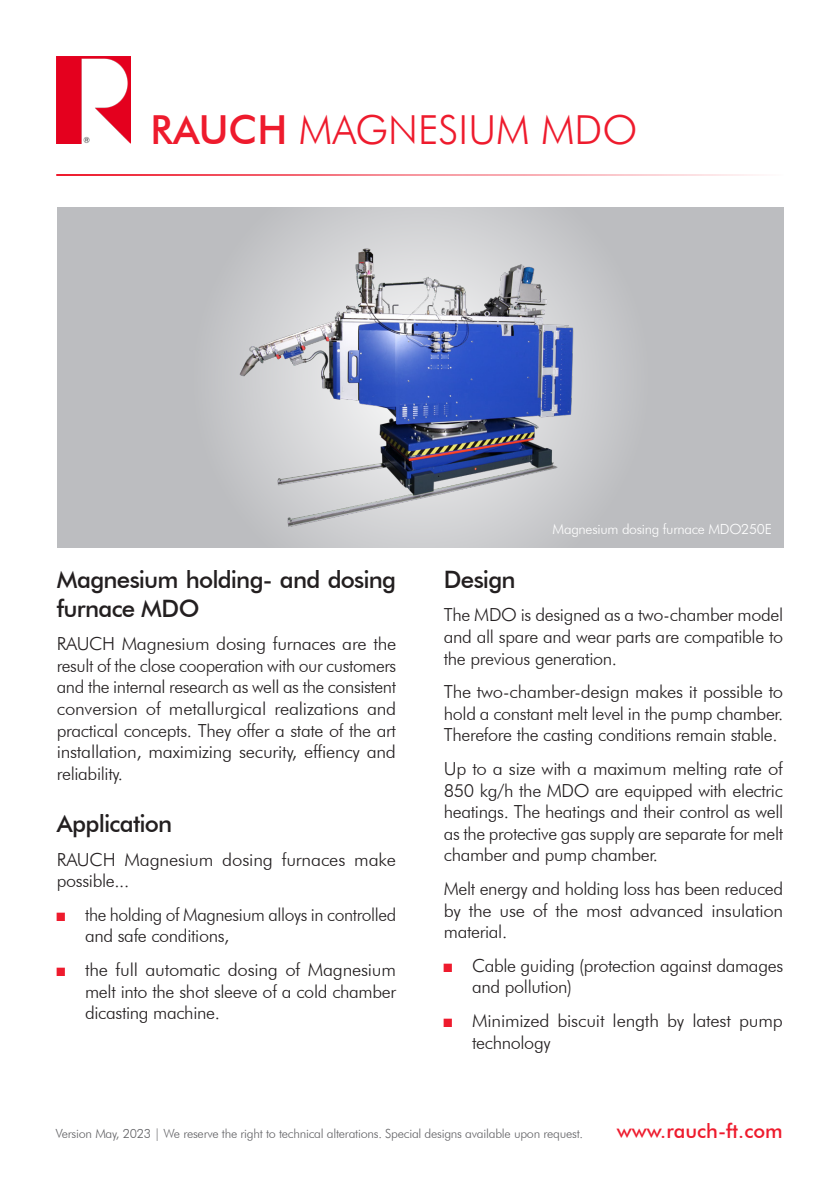
<style>
.page{position:relative;width:840px;height:1191px;background:#fff}
.page>*{position:absolute;margin:0;border:0;box-sizing:border-box;transform-origin:0 0}
.t1{font:300 40px "Futura BT";color:#ee1b2d}
.Headline{font:500 24px/28.8px "Futura BT";letter-spacing:-.035em;color:#231f20}
.t2{font:500 20px "Futura BT";color:#ee1b2d}
.Body{font:300 18px/21.6px "Futura BT";letter-spacing:-.02em;color:#231f20;text-align:justify}
.Bildbeschriftung{font:300 14px "Futura BT";letter-spacing:-.02em;color:#fff}
.t3{font:300 12.6px "Futura BT";letter-spacing:-.02em;color:#636366}
.s1{font-weight:500}
.s2{font-family:"Arial Narrow";font-weight:400;color:#ee1b2d}
</style>
<div class="page">
<hr style="left:56px;top:174px;width:727px;height:2px;background:#ee1b2d">
<img style="left:56px;top:57px;width:74px;height:86px">
<div style="left:57px;top:208px;width:726px;height:340px;background:#bcbdc0"></div>
<svg style="left:191px;top:149px;width:458px;height:457px"></svg>
<img style="left:132px;top:165px;width:572px;height:374px">
<h1 class="t1" style="left:150px;top:105px;width:488px"><span class="s1">RAUCH</span> MAGNESIUM MDO</h1>
<p class="Headline" style="left:57px;top:564px;width:341px">Magnesium holding- and dosing furnace MDO</p>
<p class="Body" style="left:57px;top:633px;width:341px">RAUCH Magnesium dosing furnaces are the result of the close cooperation with our customers and the internal research as well as the consistent conversion of metallurgical realizations and practical concepts. They offer a state of the art installation, maximizing security, effiency and reliability.</p>
<p class="Headline" style="left:57px;top:809px;width:117px">Application</p>
<p class="Body" style="left:57px;top:848px;width:341px">RAUCH Magnesium dosing furnaces make possible...</p>
<p class="Body" style="left:85px;top:903px;width:312px;text-indent:-28px"><span class="s2">■</span> the holding of Magnesium alloys in controlled and safe conditions,</p>
<p class="Body" style="left:85px;top:958px;width:312px;text-indent:-28px"><span class="s2">■</span> the full automatic dosing of Magnesium melt into the shot sleeve of a cold chamber dicasting machine.</p>
<p class="Bildbeschriftung" style="left:552px;top:521px;width:221px">Magnesium dosing furnace MDO250E</p>
<p class="Headline" style="left:443px;top:564px;width:73px">Design</p>
<p class="Body" style="left:443px;top:604px;width:341px">The MDO is designed as a two-chamber model and all spare and wear parts are compatible to the previous generation.</p>
<p class="Body" style="left:443px;top:681px;width:341px">The two-chamber-design makes it possible to hold a constant melt level in the pump chamber.<br>Therefore the casting conditions remain stable.</p>
<p class="Body" style="left:443px;top:757px;width:341px">Up to a size with a maximum melting rate of 850 kg/h the MDO are equipped with electric heatings. The heatings and their control as well as the protective gas supply are separate for melt chamber and pump chamber.</p>
<p class="Body" style="left:443px;top:877px;width:341px">Melt energy and holding loss has been reduced by the use of the most advanced insulation material.</p>
<p class="Body" style="left:472px;top:954px;width:312px;text-indent:-28px"><span class="s2">■</span> Cable guiding (protection against damages and pollution)</p>
<p class="Body" style="left:472px;top:1009px;width:312px;text-indent:-28px"><span class="s2">■</span> Minimized biscuit length by latest pump technology</p>
<p class="t3" style="left:56px;top:1126px;width:528px">Version May, 2023 | We reserve the right to technical alterations. Special designs available upon request.</p>
<p class="t2" style="left:616px;top:1118px;width:167px">www.rauch-ft.com</p>
</div>
